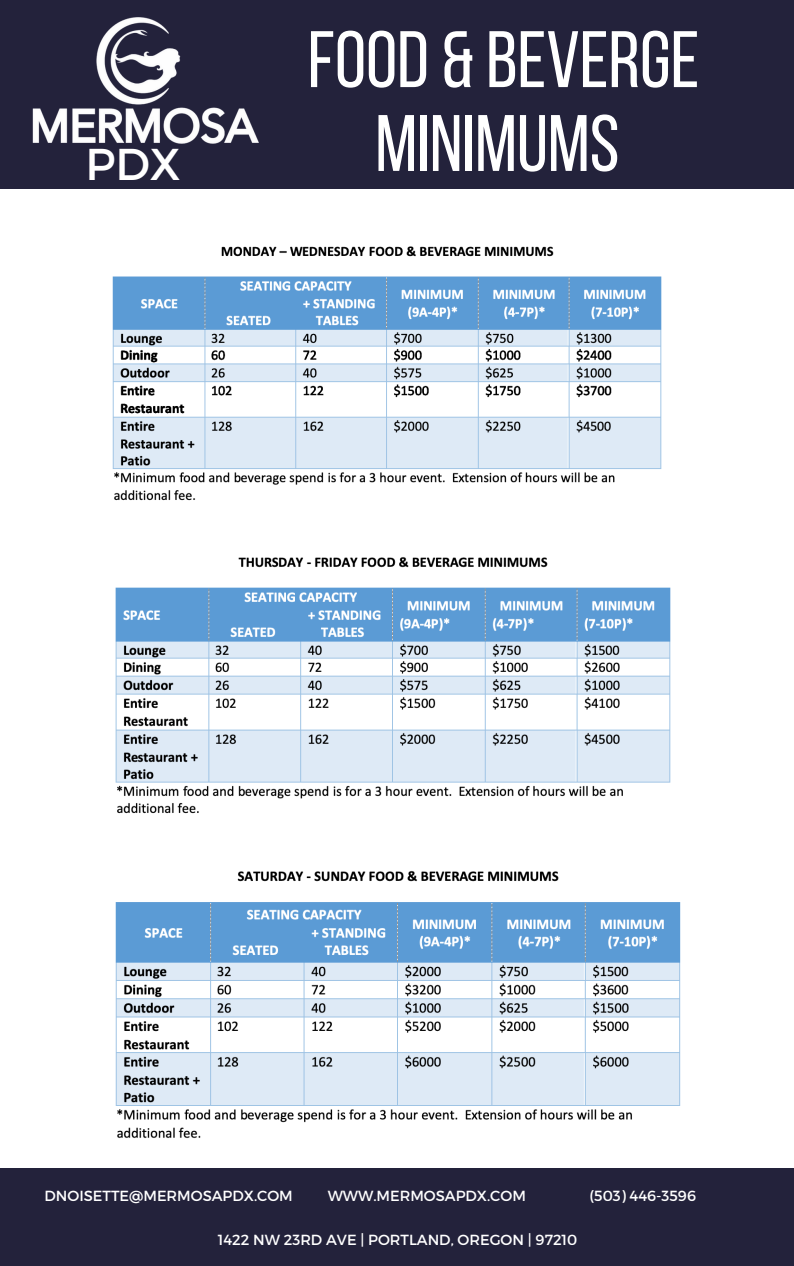
<style>
.page{position:relative;width:794px;height:1266px;background:#fff}
.page>*{position:absolute;margin:0;border:0;box-sizing:border-box;transform-origin:0 0}
.t1{font:79.88px/83.8px "Bebas Neue";color:#fff;text-align:center}
.t2{font:44.47px "Montserrat";color:#fff}
.t3{font:14.62px "Montserrat";color:#fff}
</style>
<div class="page">
<div style="left:0;top:0;width:793px;height:189px;background:#23223b"></div>
<img style="left:32px;top:17px;width:227px;height:127px">
<img style="left:112px;top:246px;width:550px;height:255px">
<img style="left:115px;top:557px;width:556px;height:257px">
<img style="left:115px;top:871px;width:566px;height:268px">
<div style="left:0;top:1168px;width:793px;height:98px;background:#23223b"></div>
<p class="t2" style="left:85px;top:135px;width:97px">PDX</p>
<p class="t1" style="left:307px;top:25px;width:393px">FOOD &amp; BEVERGE<br>MINIMUMS</p>
<p class="t3" style="left:45px;top:1186px;width:250px">DNOISETTE@MERMOSAPDX.COM</p>
<p class="t3" style="left:589px;top:1186px;width:108px">(503) 446-3596</p>
<p class="t3" style="left:327px;top:1186px;width:199px">WWW.MERMOSAPDX.COM</p>
<p class="t3" style="left:218px;top:1230px;width:361px">1422 NW 23RD AVE | PORTLAND, OREGON | 97210</p>
</div>
